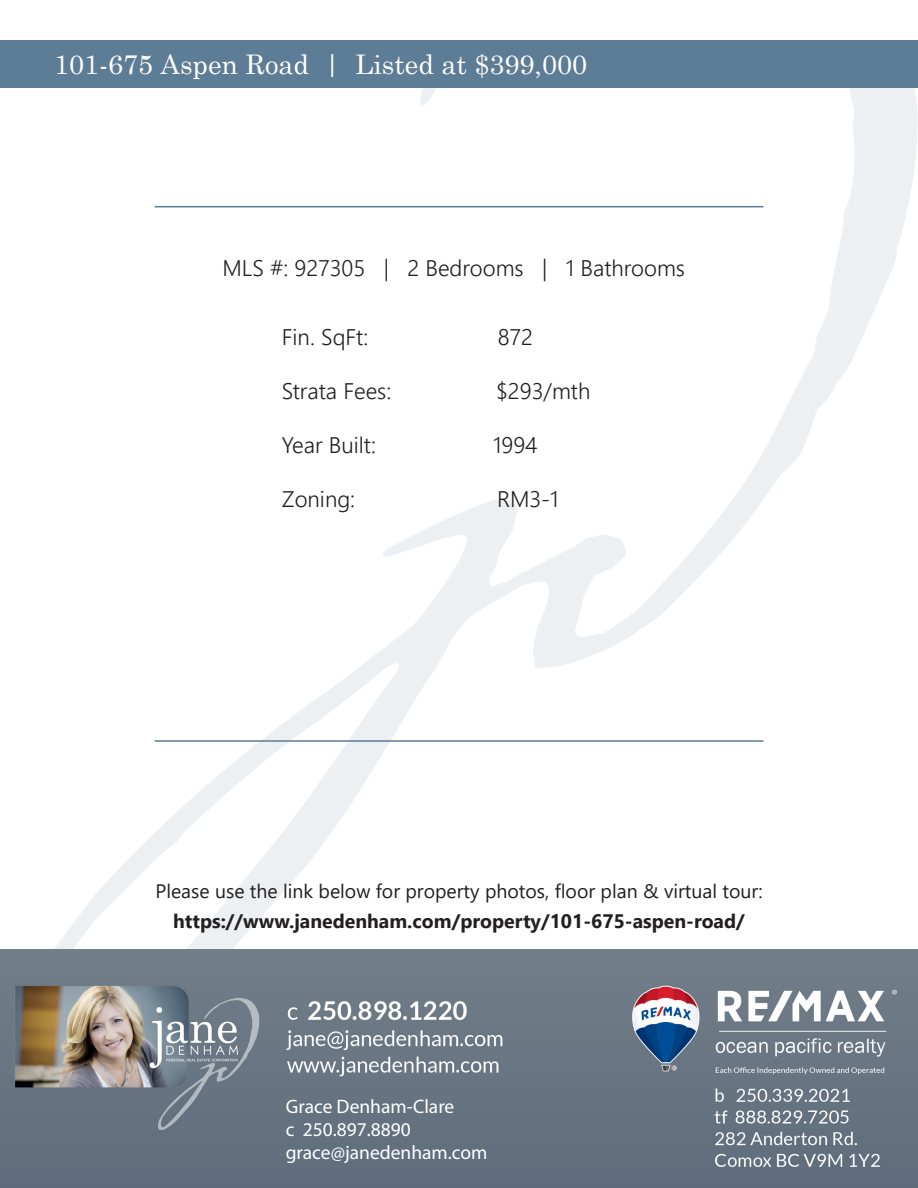
<style>
.page{position:relative;width:918px;height:1188px;background:#fff}
.page>*{position:absolute;margin:0;border:0;box-sizing:border-box;transform-origin:0 0}
.t1{font:27px "Century Schoolbook";color:#fff}
.t2{font:300 22.5px "Segoe UI";color:#231f20}
.t3{font:19.5px "Segoe UI";color:#231f20}
.t4{font:700 19.5px "Segoe UI";color:#231f20}
.t5{font:19.5px "Myriad Pro";color:#fff}
</style>
<div class="page">
<img style="left:0;top:70px;width:918px;height:1118px">
<hr style="left:155px;top:740px;width:608px;height:2px;background:#5d7c95">
<hr style="left:155px;top:206px;width:608px;height:1px;background:#5d7c95">
<div style="left:1px;top:40px;width:917px;height:48px;background:#5d7c95"></div>
<p class="t1" style="left:54px;top:41px;width:535px">101-675 Aspen Road | Listed at $399,000</p>
<p class="t2" style="left:222px;top:246px;width:464px">MLS #: 927305 | 2 Bedrooms | 1 Bathrooms</p>
<p class="t2" style="left:282px;top:316px;width:88px">Fin. SqFt:</p>
<p class="t2" style="left:498px;top:316px;width:37px">872</p>
<p class="t2" style="left:282px;top:370px;width:111px">Strata Fees:</p>
<p class="t2" style="left:496px;top:370px;width:96px">$293/mth</p>
<p class="t2" style="left:282px;top:424px;width:96px">Year Built:</p>
<p class="t2" style="left:493px;top:424px;width:46px">1994</p>
<p class="t2" style="left:282px;top:478px;width:75px">Zoning:</p>
<p class="t2" style="left:497px;top:478px;width:63px">RM3-1</p>
<p class="t3" style="left:155px;top:873px;width:609px">Please use the link below for property photos, floor plan &amp; virtual tour:</p>
<p class="t4" style="left:173px;top:903px;width:573px">https://www.janedenham.com/property/101-675-aspen-road/</p>
<p class="t5" style="left:286px;top:1094px;width:170px">Grace Denham-Clare</p>
<p class="t5" style="left:286px;top:1117px;width:127px">c 250.897.8890</p>
<p class="t5" style="left:286px;top:1141px;width:203px">grace@janedenham.com</p>
</div>
